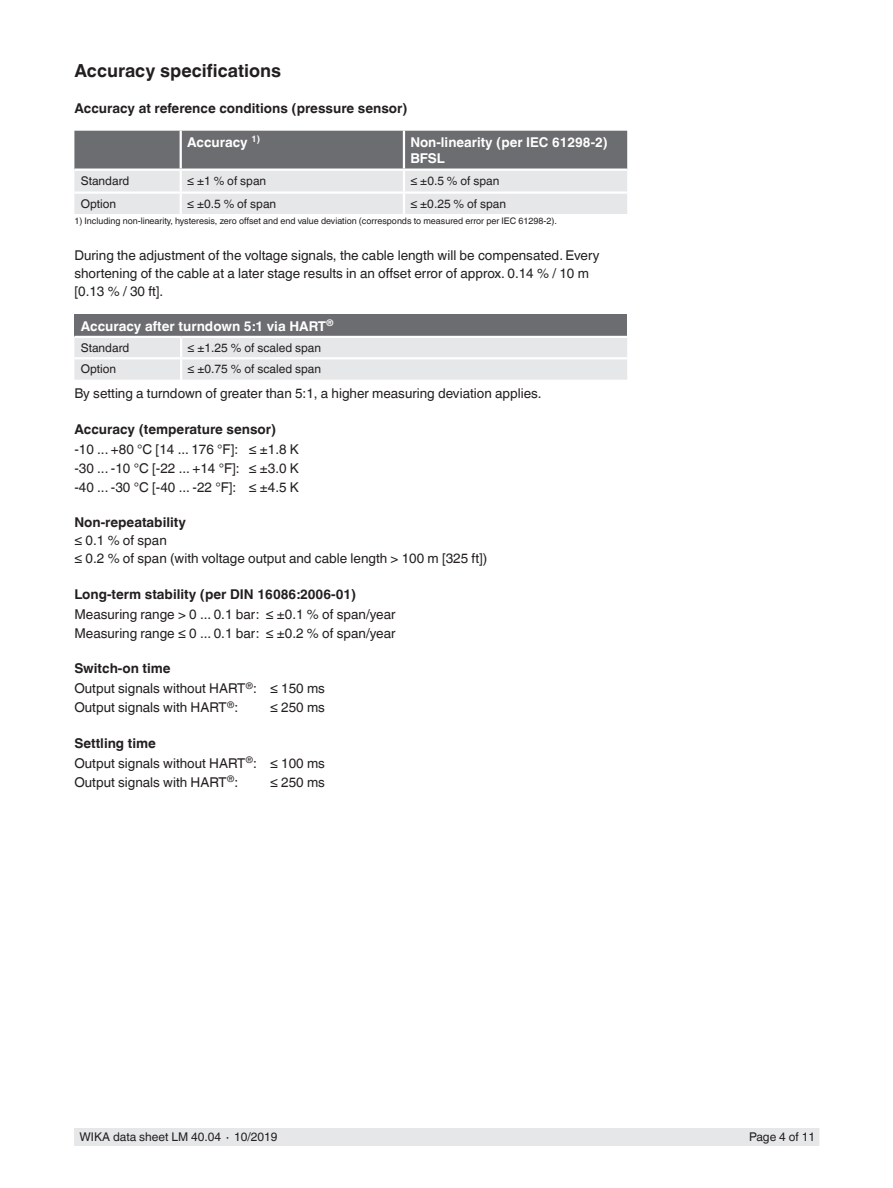
<style>
.page{position:relative;width:893px;height:1188px;background:#fff}
.page>*{position:absolute;margin:0;border:0;box-sizing:border-box;transform-origin:0 0}
.t1{font:700 18px "Helvetica World";color:#231f20}
.t2{font:13.5px/19.5px "Helvetica World";color:#231f20}
.t3{font:700 13.5px "Helvetica World";color:#231f20}
.t4{font:700 13.5px/16.5px "Helvetica World";color:#fff}
.t5{font:12px "Helvetica World";color:#231f20}
.t6{font:9px "Helvetica World";color:#231f20}
.s1{font-weight:700}
</style>
<div class="page">
<div style="left:75px;top:1128px;width:744px;height:17px;background:#e6e7e9"></div>
<svg style="left:74px;top:131px;width:553px;height:83px;background:#abacaf"></svg>
<hr style="left:74px;top:169px;width:107px;height:2px;background:#fff">
<hr style="left:180px;top:171px;width:2px;height:20px;background:#fff">
<hr style="left:403px;top:171px;width:2px;height:20px;background:#fff">
<hr style="left:74px;top:191px;width:107px;height:3px;background:#fff">
<hr style="left:181px;top:191px;width:223px;height:3px;background:#fff">
<hr style="left:180px;top:194px;width:2px;height:20px;background:#fff">
<hr style="left:404px;top:191px;width:223px;height:3px;background:#fff">
<hr style="left:403px;top:194px;width:2px;height:20px;background:#fff">
<hr style="left:180px;top:131px;width:2px;height:38px;background:#fff">
<hr style="left:403px;top:131px;width:2px;height:38px;background:#fff">
<hr style="left:181px;top:169px;width:223px;height:2px;background:#fff">
<hr style="left:404px;top:169px;width:223px;height:2px;background:#fff">
<div style="left:74px;top:314px;width:553px;height:23px;background:#6c6d70"></div>
<hr style="left:74px;top:336px;width:107px;height:2px;background:#fff">
<hr style="left:181px;top:336px;width:446px;height:2px;background:#fff">
<div style="left:74px;top:338px;width:553px;height:42px;background:#e6e7e9"></div>
<hr style="left:74px;top:357px;width:107px;height:2px;background:#fff">
<hr style="left:181px;top:357px;width:446px;height:2px;background:#fff">
<hr style="left:180px;top:359px;width:2px;height:21px;background:#fff">
<h1 class="t1" style="left:74px;top:60px;width:208px">Accuracy specifications</h1>
<p class="t3" style="left:74px;top:100px;width:335px">Accuracy at reference conditions (pressure sensor)</p>
<p class="t4" style="left:187px;top:134px;width:74px">Accuracy <sup>1)</sup></p>
<p class="t4" style="left:410px;top:134px;width:199px">Non-linearity (per IEC 61298-2)<br>BFSL</p>
<p class="t5" style="left:81px;top:173px;width:50px">Standard</p>
<p class="t5" style="left:187px;top:173px;width:81px">≤ ±1 % of span</p>
<p class="t5" style="left:410px;top:173px;width:91px">≤ ±0.5 % of span</p>
<p class="t5" style="left:81px;top:196px;width:37px">Option</p>
<p class="t5" style="left:187px;top:196px;width:91px">≤ ±0.5 % of span</p>
<p class="t5" style="left:410px;top:196px;width:97px">≤ ±0.25 % of span</p>
<p class="t6" style="left:74px;top:216px;width:484px">1) Including non-linearity, hysteresis, zero offset and end value deviation (corresponds to measured error per IEC 61298-2).</p>
<p class="t2" style="left:74px;top:247px;width:526px;line-height:18px">During the adjustment of the voltage signals, the cable length will be compensated. Every shortening of the cable at a later stage results in an offset error of approx. 0.14 % / 10 m [0.13 % / 30 ft].</p>
<p class="t4" style="left:81px;top:318px;width:254px">Accuracy after turndown 5:1 via HART<sup>®</sup></p>
<p class="t5" style="left:81px;top:341px;width:50px">Standard</p>
<p class="t5" style="left:188px;top:341px;width:135px">≤ ±1.25 % of scaled span</p>
<p class="t5" style="left:81px;top:362px;width:37px">Option</p>
<p class="t5" style="left:188px;top:362px;width:135px">≤ ±0.75 % of scaled span</p>
<p class="t2" style="left:74px;top:383px;width:469px">By setting a turndown of greater than 5:1, a higher measuring deviation applies.</p>
<p class="t3" style="left:74px;top:421px;width:203px">Accuracy (temperature sensor)</p>
<p class="t2" style="left:74px;top:439px;width:226px;text-align:justify">-10 ... +80 °C [14 ... 176 °F]: ≤ ±1.8 K -30 ... -10 °C [-22 ... +14 °F]: ≤ ±3.0 K -40 ... -30 °C [-40 ... -22 °F]: ≤ ±4.5 K</p>
<p class="t3" style="left:74px;top:515px;width:113px">Non-repeatability</p>
<p class="t2" style="left:74px;top:531px;width:414px;line-height:18px">≤ 0.1 % of span<br>≤ 0.2 % of span (with voltage output and cable length &gt; 100 m [325 ft])</p>
<p class="t3" style="left:74px;top:587px;width:283px">Long-term stability (per DIN 16086:2006-01)</p>
<p class="t2" style="left:74px;top:605px;width:323px">Measuring range &gt; 0 ... 0.1 bar: ≤ ±0.1 % of span/year<br>Measuring range ≤ 0 ... 0.1 bar: ≤ ±0.2 % of span/year</p>
<p class="t2" style="left:74px;top:659px;width:252px"><span class="s1">Switch-on time<br></span>Output signals without HART<sup>®</sup>: ≤ 150 ms<br>Output signals with HART<sup>®</sup>:</p>
<p class="t2" style="left:270px;top:698px;width:56px">≤ 250 ms</p>
<p class="t2" style="left:74px;top:733px;width:252px"><span class="s1">Settling time<br></span>Output signals without HART<sup>®</sup>: ≤ 100 ms<br>Output signals with HART<sup>®</sup>:</p>
<p class="t2" style="left:270px;top:772px;width:56px">≤ 250 ms</p>
<p class="t5" style="left:80px;top:1130px;width:200px">WIKA data sheet LM 40.04 ∙ 10/2019</p>
<p class="t5" style="left:749px;top:1130px;width:68px">Page 4 of 11</p>
</div>
